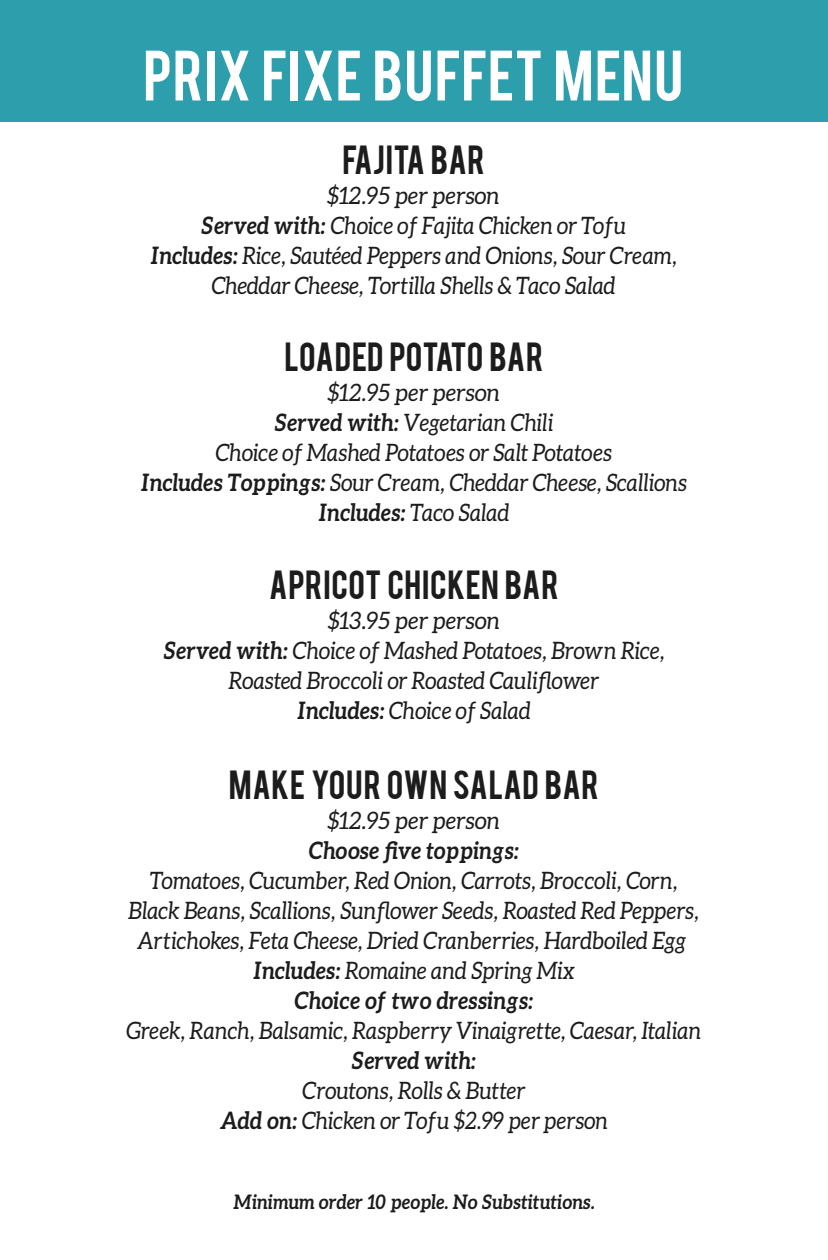
<style>
.page{position:relative;width:828px;height:1260px;background:#fff}
.page>*{position:absolute;margin:0;border:0;box-sizing:border-box;transform-origin:0 0}
.t1{font:56px "Bebas";letter-spacing:.02em;color:#fff}
.t2{font:32px "Bebas";letter-spacing:.015em;color:#1d1c1c}
.t3{font:italic 24px/30px "Aleo";color:#1d1c1c;text-align:center;scale:.95 1}
.t4{font:italic 24px/30px "Aleo";color:#1d1c1c;text-align:center;scale:.9 1}
.t5{font:italic 700 24px "Aleo";color:#1d1c1c;scale:.9 1}
.t6{font:italic 700 20px "Aleo";color:#1d1c1c;scale:.9 1}
.s1{font-weight:700}
</style>
<div class="page">
<div style="left:0;top:0;width:828px;height:121px;background:#2d9eab"></div>
<h1 class="t1" style="left:143px;top:35px;width:541px">PRIX FIXE BUFFET MENU</h1>
<h2 class="t2" style="left:343px;top:136px;width:144px">FAJITA BAR</h2>
<p class="t3" style="left:150px;top:180px;width:556px">$12.95 per person<br><span class="s1">Served with:</span> Choice of Fajita Chicken or Tofu<br><span class="s1">Includes:</span> Rice, Sautéed Peppers and Onions, Sour Cream, Cheddar Cheese, Tortilla Shells &amp; Taco Salad</p>
<h2 class="t2" style="left:284px;top:333px;width:261px">LOADED POTATO BAR</h2>
<p class="t3" style="left:141px;top:377px;width:577px">$12.95 per person<br><span class="s1">Served with:</span> Vegetarian Chili<br>Choice of Mashed Potatoes or Salt Potatoes<br><span class="s1">Includes Toppings:</span> Sour Cream, Cheddar Cheese, Scallions <span class="s1">Includes:</span> Taco Salad</p>
<h2 class="t2" style="left:269px;top:562px;width:291px">APRICOT CHICKEN BAR</h2>
<p class="t3" style="left:163px;top:605px;width:529px">$13.95 per person<br><span class="s1">Served with:</span> Choice of Mashed Potatoes, Brown Rice, Roasted Broccoli or Roasted Cauliflower<br><span class="s1">Includes:</span> Choice of Salad</p>
<h2 class="t2" style="left:229px;top:762px;width:372px">MAKE YOUr OWN SALAD BAR</h2>
<p class="t3" style="left:328px;top:805px;width:183px">$12.95 per person</p>
<p class="t5" style="left:309px;top:837px;width:235px">Choose five toppings:</p>
<p class="t4" style="left:129px;top:865px;width:635px">Tomatoes, Cucumber, Red Onion, Carrots, Broccoli, Corn, Black Beans, Scallions, Sunflower Seeds, Roasted Red Peppers, Artichokes, Feta Cheese, Dried Cranberries, Hardboiled Egg <span class="s1">Includes:</span> Romaine and Spring Mix<br><span class="s1">Choice of two dressings:</span></p>
<p class="t4" style="left:126px;top:1015px;width:640px">Greek, Ranch, Balsamic, Raspberry Vinaigrette, Caesar, Italian</p>
<p class="t5" style="left:352px;top:1047px;width:140px">Served with:</p>
<p class="t4" style="left:220px;top:1075px;width:433px">Croutons, Rolls &amp; Butter<br><span class="s1">Add on:</span> Chicken or Tofu $2.99 per person</p>
<p class="t6" style="left:233px;top:1190px;width:403px">Minimum order 10 people. No Substitutions.</p>
</div>
